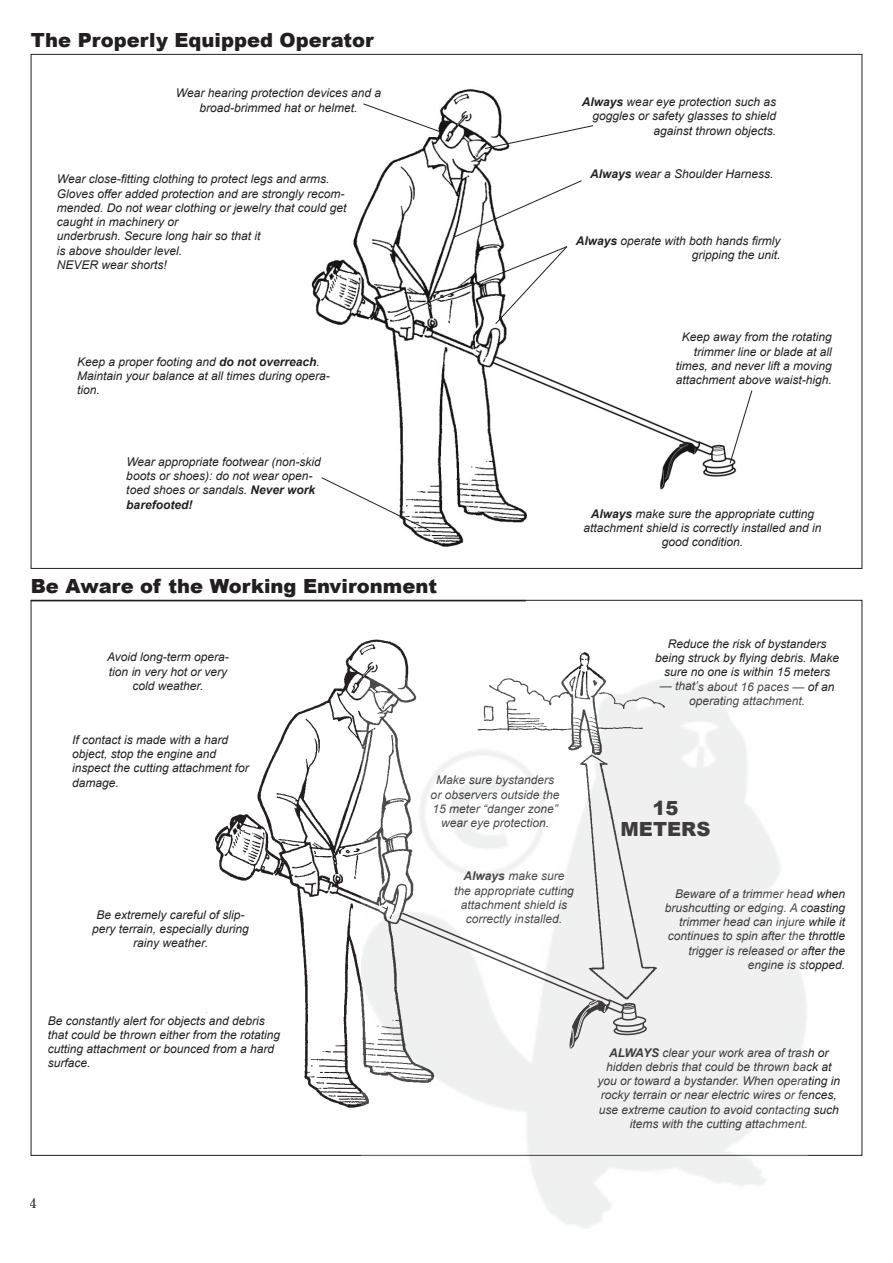
<style>
.page{position:relative;width:893px;height:1263px;background:#fff}
.page>*{position:absolute;margin:0;border:0;box-sizing:border-box;transform-origin:0 0}
.t1{font:900 19.5px/21px "Arial";color:#231f20;text-align:center}
.t2{font:13.5px "Century Old Style Std";color:#231f20}
.t3{font:italic 12px/14.2px "Arial";color:#231f20;text-align:center}
.s1{font-weight:700}
</style>
<div class="page">
<img style="left:206px;top:639px;width:398px;height:469px">
<hr style="left:31px;top:600px;width:495px;height:1px;background:#231f20">
<img style="left:311px;top:89px;width:426px;height:458px">
<svg style="left:393px;top:246px;width:175px;height:79px"></svg>
<svg style="left:362px;top:103px;width:82px;height:31px"></svg>
<svg style="left:484px;top:125px;width:110px;height:24px"></svg>
<svg style="left:321px;top:477px;width:110px;height:55px"></svg>
<svg style="left:729px;top:390px;width:24px;height:74px"></svg>
<svg style="left:452px;top:180px;width:131px;height:58px"></svg>
<img style="left:361px;top:678px;width:447px;height:551px">
<h1 class="t1" style="left:31px;top:29px;width:345px">The Properly Equipped Operator</h1>
<p class="t3" style="left:176px;top:86px;width:207px">Wear hearing protection devices and a broad-brimmed hat or helmet.</p>
<p class="t3" style="left:582px;top:95px;width:196px;text-align:right"><span class="s1">Always</span> wear eye protection such as goggles or safety glasses to shield against thrown objects.</p>
<p class="t3" style="left:57px;top:172px;width:291px;text-align:left">Wear close-fitting clothing to protect legs and arms.<br>Gloves offer added protection and are strongly recom&shy;mended. Do not wear clothing or jewelry that could get caught in machinery or<br>underbrush. Secure long hair so that it<br>is above shoulder level.<br>NEVER wear shorts!</p>
<p class="t3" style="left:590px;top:166px;width:185px"><span class="s1">Always</span> wear a Shoulder Harness.</p>
<p class="t3" style="left:576px;top:234px;width:206px;text-align:right"><span class="s1">Always</span> operate with both hands firmly gripping the unit.</p>
<p class="t3" style="left:77px;top:354px;width:254px;text-align:left">Keep a proper footing and <span class="s1">do not overreach</span>.<br>Maintain your balance at all times during opera&shy;tion.</p>
<p class="t3" style="left:676px;top:330px;width:158px;text-align:right">Keep away from the rotating trimmer line or blade at all times, and never lift a moving attachment above waist-high.</p>
<p class="t3" style="left:126px;top:455px;width:196px;text-align:left">Wear appropriate footwear (non-skid boots or shoes): do not wear open&shy;toed shoes or sandals. <span class="s1">Never work barefooted!</span></p>
<h1 class="t1" style="left:31px;top:575px;width:408px">Be Aware of the Working Environment</h1>
<p class="t3" style="left:107px;top:650px;width:123px">Avoid long-term opera&shy;tion in very hot or very cold weather.</p>
<p class="t3" style="left:72px;top:733px;width:178px;text-align:left">If contact is made with a hard object, stop the engine and inspect the cutting attachment for damage.</p>
<p class="t3" style="left:431px;top:773px;width:130px">Make sure bystanders or observers outside the<br>15 meter “danger zone” wear eye protection.</p>
<p class="t3" style="left:583px;top:507px;width:240px"><span class="s1">Always</span> make sure the appropriate cutting attachment shield is correctly installed and in good condition.</p>
<p class="t3" style="left:655px;top:637px;width:186px">Reduce the risk of bystanders being struck by flying debris. Make sure no one is within 15 meters</p>
<p class="t3" style="left:660px;top:679px;width:176px">— that’s about 16 paces — of an operating attachment.</p>
<h1 class="t1" style="left:621px;top:797px;width:91px">15<br>METERS</h1>
<p class="t3" style="left:92px;top:907px;width:158px">Be extremely careful of slip&shy;pery terrain, especially during rainy weather.</p>
<p class="t3" style="left:48px;top:1013px;width:234px;text-align:left">Be constantly alert for objects and debris that could be thrown either from the rotating cutting attachment or bounced from a hard surface.</p>
<p class="t2" style="left:30px;top:1195px;width:8px">4</p>
<p class="t3" style="left:454px;top:869px;width:121px"><span class="s1">Always</span> make sure the appropriate cutting attachment shield is correctly installed.</p>
<p class="t3" style="left:665px;top:886px;width:182px;text-align:right">Beware of a trimmer head when brushcutting or edging. A coasting trimmer head can injure while it continues to spin after the throttle trigger is released or after the engine is stopped.</p>
<p class="t3" style="left:598px;top:1045px;width:244px"><span class="s1">ALWAYS</span> clear your work area of trash or hidden debris that could be thrown back at you or toward a bystander. When operating in rocky terrain or near electric wires or fences, use extreme caution to avoid contacting such items with the cutting attachment.</p>
</div>
